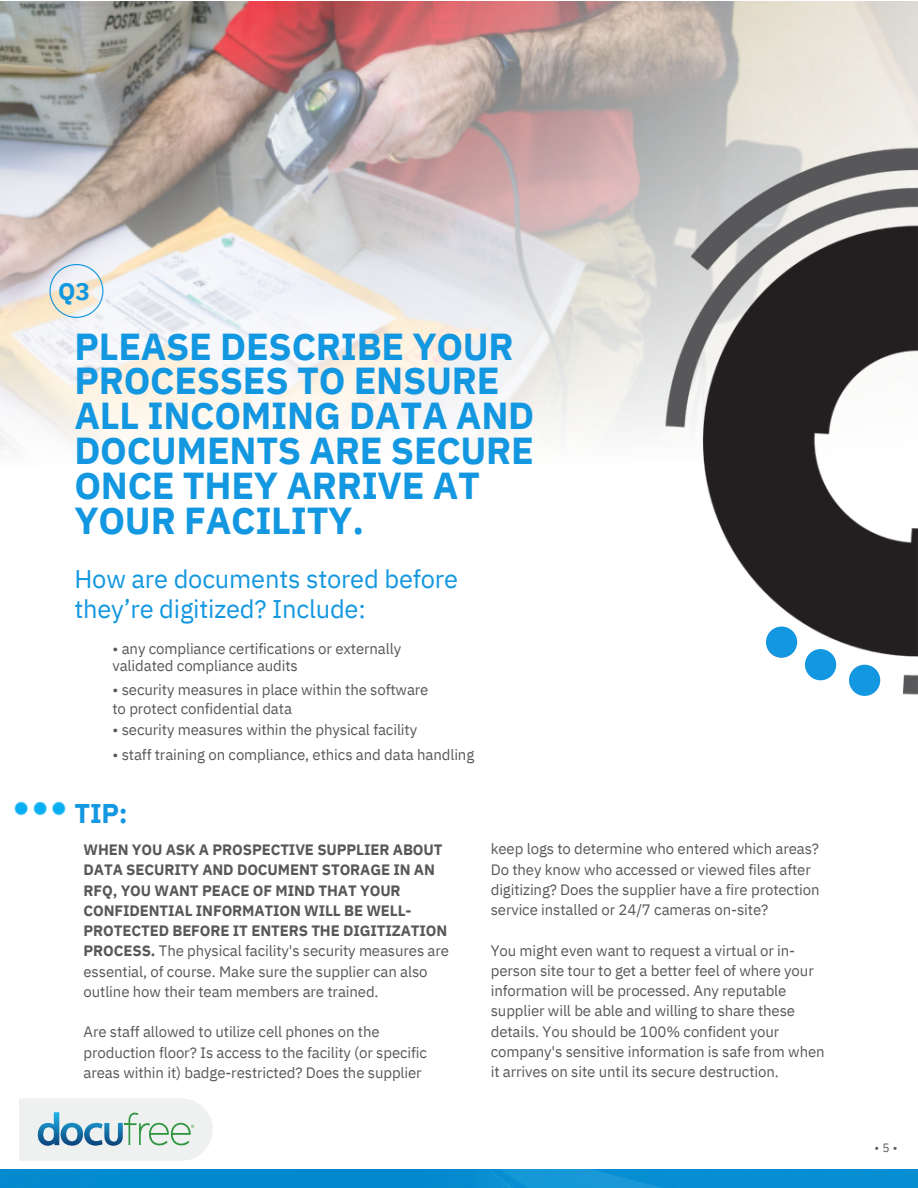
<style>
.page{position:relative;width:918px;height:1188px;background:#fff}
.page>*{position:absolute;margin:0;border:0;box-sizing:border-box;transform-origin:0 0}
.t1{font:700 37.5px/34.8px "IBM Plex Sans";letter-spacing:-.01em;color:#1297e0}
.t2{font:700 27px "IBM Plex Sans";color:#1297e0}
.t3{font:25.5px/29.2px "IBM Plex Sans";letter-spacing:-.01em;color:#1297e0}
.t4{font:700 24.3px "IBM Plex Sans";color:#1297e0}
.t5{font:15px/20.2px "IBM Plex Sans";letter-spacing:-.01em;color:#58585a}
.t6{font:700 15px/20.2px "IBM Plex Sans";letter-spacing:-.01em;color:#58585a}
.t7{font:12px "IBM Plex Sans";color:#58585a}
.s1{font-weight:400}
</style>
<div class="page">
<img style="left:0;top:1px;width:918px;height:448px">
<img style="left:14px;top:801px;width:52px;height:15px">
<svg style="left:49px;top:264px;width:54px;height:54px"></svg>
<img style="left:658px;top:141px;width:260px;height:555px">
<div style="left:766px;top:627px;width:31px;height:31px;background:#1297e0;border-radius:50%"></div>
<div style="left:805px;top:649px;width:31px;height:31px;background:#1297e0;border-radius:50%"></div>
<div style="left:849px;top:665px;width:31px;height:31px;background:#1297e0;border-radius:50%"></div>
<img style="left:0;top:1169px;width:918px;height:1px">
<img style="left:0;top:1170px;width:918px;height:18px">
<svg style="left:19px;top:1098px;width:194px;height:63px"></svg>
<p class="t4" style="left:58px;top:275px;width:33px">Q3</p>
<p class="t1" style="left:74px;top:328px;width:461px">PLEASE DESCRIBE YOUR<br>PROCESSES TO ENSURE<br>ALL INCOMING DATA AND<br>DOCUMENTS ARE SECURE<br>ONCE THEY ARRIVE AT<br>YOUR FACILITY.</p>
<p class="t3" style="left:74px;top:564px;width:385px">How are documents stored before they’re digitized? Include:</p>
<p class="t5" style="left:112px;top:639px;width:290px">• any compliance certifications or externally</p>
<p class="t5" style="left:112px;top:655px;width:187px">validated compliance audits</p>
<p class="t5" style="left:112px;top:679px;width:318px">• security measures in place within the software</p>
<p class="t5" style="left:112px;top:698px;width:181px">to protect confidential data</p>
<p class="t5" style="left:112px;top:720px;width:306px">• security measures within the physical facility</p>
<p class="t5" style="left:112px;top:744px;width:363px">• staff training on compliance, ethics and data handling</p>
<p class="t2" style="left:74px;top:795px;width:55px">TIP:</p>
<p class="t6" style="left:84px;top:839px;width:367px">WHEN YOU ASK A PROSPECTIVE SUPPLIER ABOUT DATA SECURITY AND DOCUMENT STORAGE IN AN RFQ, YOU WANT PEACE OF MIND THAT YOUR CONFIDENTIAL INFORMATION WILL BE WELL-PROTECTED BEFORE IT ENTERS THE DIGITIZATION PROCESS. <span class="s1">The physical facility's security measures are essential, of course. Make sure the supplier can also outline how their team members are trained.</span></p>
<p class="t5" style="left:84px;top:1022px;width:298px">Are staff allowed to utilize cell phones on the</p>
<p class="t5" style="left:84px;top:1042px;width:345px">production floor? Is access to the facility (or specific</p>
<p class="t5" style="left:84px;top:1062px;width:340px">areas within it) badge-restricted? Does the supplier</p>
<p class="t5" style="left:491px;top:839px;width:330px">keep logs to determine who entered which areas?<br>Do they know who accessed or viewed files after digitizing? Does the supplier have a fire protection service installed or 24/7 cameras on-site?</p>
<p class="t5" style="left:491px;top:940px;width:306px">You might even want to request a virtual or in-</p>
<p class="t5" style="left:491px;top:960px;width:325px">person site tour to get a better feel of where your</p>
<p class="t5" style="left:491px;top:980px;width:335px">information will be processed. Any reputable supplier will be able and willing to share these details. You should be 100% confident your company's sensitive information is safe from when it arrives on site until its secure destruction.</p>
<p class="t7" style="left:875px;top:1140px;width:25px">•5•</p>
</div>
